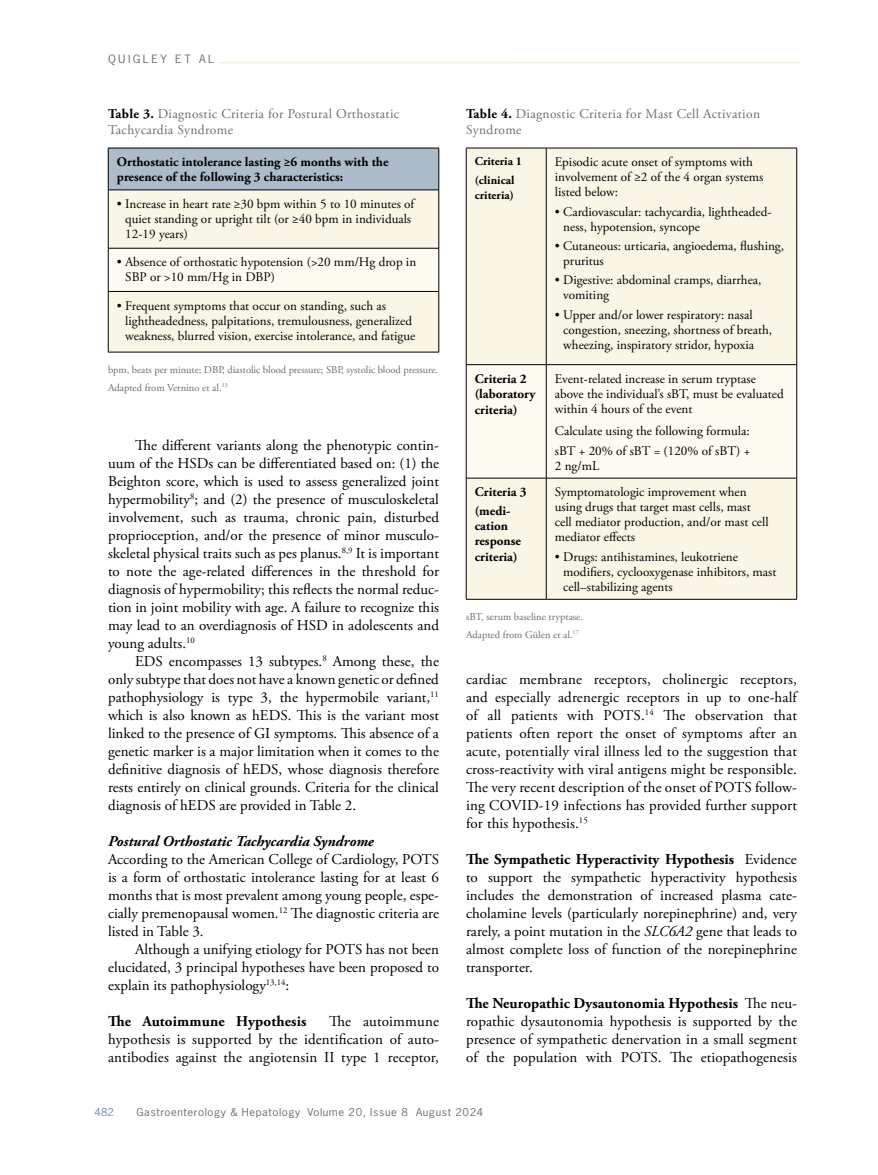
<style>
.page{position:relative;width:878px;height:1175px;background:#fff}
.page>*{position:absolute;margin:0;border:0;box-sizing:border-box;transform-origin:0 0}
.t1{font:15px/18px "Adobe Garamond Pro";color:#000;text-align:justify}
.t2{font:italic 700 15px "Adobe Garamond Pro";color:#000}
.t3{font:700 15px "Adobe Garamond Pro";letter-spacing:.01em;color:#000}
.t4{font:13.5px/16.5px "Adobe Garamond Pro";letter-spacing:.025em;color:#6d6e71}
.t5{font:13.2px/15px "Adobe Garamond Pro";color:#000}
.t6{font:700 13.2px/15px "Adobe Garamond Pro";color:#000}
.t7{font:700 12px/18.5px "Adobe Garamond Pro";color:#000}
.t8{font:10.8px "News Gothic Std";letter-spacing:.2em;color:#6d6e71;scale:1.11 1}
.t9{font:10.5px/18px "Adobe Garamond Pro";letter-spacing:-.005em;color:#6d6e71}
.t10{font:10.2px "News Gothic Std";letter-spacing:.05em;color:#6d6e71;scale:1.11 1}
.t11{font:10.2px "News Gothic Std";color:#738ba5;scale:1.11 1}
.s1{font-weight:700;color:#000}
.s2{font-weight:700}
.s3{font-style:italic}
</style>
<div class="page">
<hr style="left:219px;top:62px;width:580px;height:1px;background:#d9ebcb">
<div style="left:467px;top:149px;width:329px;height:450px;background:#faf6e6"></div>
<div style="left:467px;top:365px;width:329px;height:113px;background:#fcfaf1"></div>
<hr style="left:466px;top:148px;width:80px;height:1px;background:#000">
<hr style="left:466px;top:148px;width:1px;height:216px;background:#000">
<hr style="left:546px;top:148px;width:250px;height:1px;background:#000">
<hr style="left:546px;top:148px;width:1px;height:216px;background:#000">
<hr style="left:796px;top:148px;width:1px;height:216px;background:#000">
<hr style="left:466px;top:364px;width:80px;height:1px;background:#000">
<hr style="left:466px;top:365px;width:1px;height:113px;background:#000">
<hr style="left:546px;top:364px;width:250px;height:1px;background:#000">
<hr style="left:546px;top:365px;width:1px;height:113px;background:#000">
<hr style="left:796px;top:365px;width:1px;height:113px;background:#000">
<hr style="left:466px;top:478px;width:80px;height:1px;background:#000">
<hr style="left:466px;top:478px;width:1px;height:121px;background:#000">
<hr style="left:546px;top:478px;width:250px;height:1px;background:#000">
<hr style="left:546px;top:478px;width:1px;height:121px;background:#000">
<hr style="left:796px;top:478px;width:1px;height:121px;background:#000">
<hr style="left:466px;top:599px;width:80px;height:1px;background:#000">
<hr style="left:546px;top:599px;width:250px;height:1px;background:#000">
<div style="left:108px;top:148px;width:331px;height:42px;background:#adbcca"></div>
<div style="left:109px;top:191px;width:329px;height:161px;background:#faf6e6"></div>
<div style="left:108px;top:248px;width:331px;height:43px;background:#fcfaf1"></div>
<hr style="left:108px;top:148px;width:331px;height:1px;background:#000">
<hr style="left:108px;top:148px;width:1px;height:42px;background:#000">
<hr style="left:438px;top:148px;width:1px;height:42px;background:#000">
<hr style="left:108px;top:190px;width:331px;height:1px;background:#000">
<hr style="left:108px;top:190px;width:1px;height:58px;background:#000">
<hr style="left:438px;top:190px;width:1px;height:58px;background:#000">
<hr style="left:108px;top:248px;width:331px;height:1px;background:#000">
<hr style="left:108px;top:248px;width:1px;height:43px;background:#000">
<hr style="left:438px;top:248px;width:1px;height:43px;background:#000">
<hr style="left:108px;top:291px;width:331px;height:1px;background:#000">
<hr style="left:108px;top:292px;width:1px;height:60px;background:#000">
<hr style="left:438px;top:292px;width:1px;height:60px;background:#000">
<hr style="left:108px;top:352px;width:331px;height:1px;background:#000">
<p class="t8" style="left:108px;top:52px;width:97px">QUIGLEY ET AL</p>
<p class="t4" style="left:108px;top:106px;width:293px"><span class="s1">Table 3.</span> Diagnostic Criteria for Postural Orthostatic<br>Tachycardia Syndrome</p>
<p class="t6" style="left:117px;top:155px;width:273px">Orthostatic intolerance lasting ≥6 months with the presence of the following 3 characteristics:</p>
<p class="t5" style="left:125px;top:197px;width:290px;text-indent:-8px">• Increase in heart rate ≥30 bpm within 5 to 10 minutes of quiet standing or upright tilt (or ≥40 bpm in individuals<br>12-19 years)</p>
<p class="t5" style="left:125px;top:255px;width:292px;text-indent:-8px">• Absence of orthostatic hypotension (&gt;20 mm/Hg drop in<br>SBP or &gt;10 mm/Hg in DBP)</p>
<p class="t5" style="left:125px;top:298px;width:291px;text-indent:-8px">• Frequent symptoms that occur on standing, such as lightheadedness, palpitations, tremulousness, generalized weakness, blurred vision, exercise intolerance, and fatigue</p>
<p class="t9" style="left:108px;top:360px;width:332px">bpm, beats per minute; DBP, diastolic blood pressure; SBP, systolic blood pressure.<br>Adapted from Vernino et al.<sup>13</sup></p>
<p class="t1" style="left:108px;top:437px;width:332px;text-indent:27px">The different variants along the phenotypic contin&shy;uum of the HSDs can be differentiated based on: (1) the Beighton score, which is used to assess generalized joint hypermobility<sup>8</sup>; and (2) the presence of musculoskeletal involvement, such as trauma, chronic pain, disturbed proprioception, and/or the presence of minor musculo&shy;skeletal physical traits such as pes planus.<sup>8,9</sup> It is important to note the age-related differences in the threshold for diagnosis of hypermobility; this reflects the normal reduc&shy;tion in joint mobility with age. A failure to recognize this may lead to an overdiagnosis of HSD in adolescents and young adults.<sup>10</sup></p>
<p class="t1" style="left:108px;top:653px;width:332px;text-indent:27px">EDS encompasses 13 subtypes.<sup>8</sup> Among these, the only subtype that does not have a known genetic or defined pathophysiology is type 3, the hypermobile variant,<sup>11 </sup>which is also known as hEDS. This is the variant most linked to the presence of GI symptoms. This absence of a genetic marker is a major limitation when it comes to the definitive diagnosis of hEDS, whose diagnosis therefore rests entirely on clinical grounds. Criteria for the clinical diagnosis of hEDS are provided in Table 2.</p>
<p class="t2" style="left:108px;top:833px;width:267px">Postural Orthostatic Tachycardia Syndrome</p>
<p class="t1" style="left:108px;top:851px;width:332px">According to the American College of Cardiology, POTS is a form of orthostatic intolerance lasting for at least 6 months that is most prevalent among young people, espe&shy;cially premenopausal women.<sup>12</sup> The diagnostic criteria are listed in Table 3.</p>
<p class="t1" style="left:108px;top:941px;width:332px;text-indent:27px">Although a unifying etiology for POTS has not been elucidated, 3 principal hypotheses have been proposed to explain its pathophysiology<sup>13,14</sup>:</p>
<p class="t3" style="left:108px;top:1013px;width:200px">The Autoimmune Hypothesis</p>
<p class="t1" style="left:108px;top:1013px;width:332px;text-indent:221px">The autoimmune hypothesis is supported by the identification of auto&shy;antibodies against the angiotensin II type 1 receptor,</p>
<p class="t4" style="left:466px;top:106px;width:295px"><span class="s1">Table 4.</span> Diagnostic Criteria for Mast Cell Activation<br>Syndrome</p>
<p class="t7" style="left:475px;top:153px;width:49px">Criteria 1 (clinical</p>
<p class="t7" style="left:475px;top:186px;width:41px">criteria)</p>
<p class="t5" style="left:555px;top:155px;width:210px">Episodic acute onset of symptoms with involvement of ≥2 of the 4 organ systems listed below:</p>
<p class="t5" style="left:563px;top:204px;width:210px;text-indent:-8px">• Cardiovascular: tachycardia, lightheaded&shy;ness, hypotension, syncope</p>
<p class="t5" style="left:563px;top:239px;width:222px;text-indent:-8px">• Cutaneous: urticaria, angioedema, flushing, pruritus</p>
<p class="t5" style="left:563px;top:273px;width:200px;text-indent:-8px">• Digestive: abdominal cramps, diarrhea, vomiting</p>
<p class="t5" style="left:563px;top:307px;width:210px;text-indent:-8px">• Upper and/or lower respiratory: nasal congestion, sneezing, shortness of breath, wheezing, inspiratory stridor, hypoxia</p>
<p class="t6" style="left:475px;top:371px;width:62px">Criteria 2 (laboratory</p>
<p class="t6" style="left:475px;top:403px;width:44px">criteria)</p>
<p class="t5" style="left:555px;top:371px;width:230px">Event-related increase in serum tryptase above the individual’s sBT, must be evaluated within 4 hours of the event</p>
<p class="t5" style="left:555px;top:422px;width:197px;line-height:19.4px">Calculate using the following formula: sBT + 20% of sBT = (120% of sBT) +</p>
<p class="t5" style="left:555px;top:458px;width:46px">2 ng/mL</p>
<p class="t5" style="left:555px;top:485px;width:215px">Symptomatologic improvement when using drugs that target mast cells, mast cell mediator production, and/or mast cell mediator effects</p>
<p class="t5" style="left:563px;top:549px;width:215px;text-indent:-8px">• Drugs: antihistamines, leukotriene modifiers, cyclooxygenase inhibitors, mast cell–stabilizing agents</p>
<p class="t9" style="left:466px;top:608px;width:119px">sBT, serum baseline tryptase.<br>Adapted from Gülen et al.<sup>17</sup></p>
<p class="t6" style="left:475px;top:483px;width:53px;line-height:18.3px">Criteria 3 (medi-</p>
<p class="t6" style="left:475px;top:518px;width:48px">cation response</p>
<p class="t6" style="left:475px;top:549px;width:44px">criteria)</p>
<p class="t1" style="left:466px;top:671px;width:332px">cardiac membrane receptors, cholinergic receptors, and especially adrenergic receptors in up to one-half of all patients with POTS.<sup>14</sup> The observation that patients often report the onset of symptoms after an acute, potentially viral illness led to the suggestion that cross-reactivity with viral antigens might be responsible.<br>The very recent description of the onset of POTS follow&shy;ing COVID-19 infections has provided further support for this hypothesis.<sup>15</sup></p>
<p class="t1" style="left:466px;top:851px;width:332px"><span class="s2">The Sympathetic Hyperactivity Hypothesis</span> Evidence to support the sympathetic hyperactivity hypothesis includes the demonstration of increased plasma cate&shy;cholamine levels (particularly norepinephrine) and, very rarely, a point mutation in the <span class="s3">SLC6A2</span> gene that leads to almost complete loss of function of the norepinephrine transporter.</p>
<p class="t1" style="left:466px;top:995px;width:332px"><span class="s2">The Neuropathic Dysautonomia Hypothesis</span> The neu&shy;ropathic dysautonomia hypothesis is supported by the presence of sympathetic denervation in a small segment of the population with POTS. The etiopathogenesis</p>
<p class="t11" style="left:94px;top:1105px;width:19px">482</p>
<p class="t10" style="left:136px;top:1105px;width:314px">Gastroenterology &amp; Hepatology Volume 20, Issue 8 August 2024</p>
</div>
